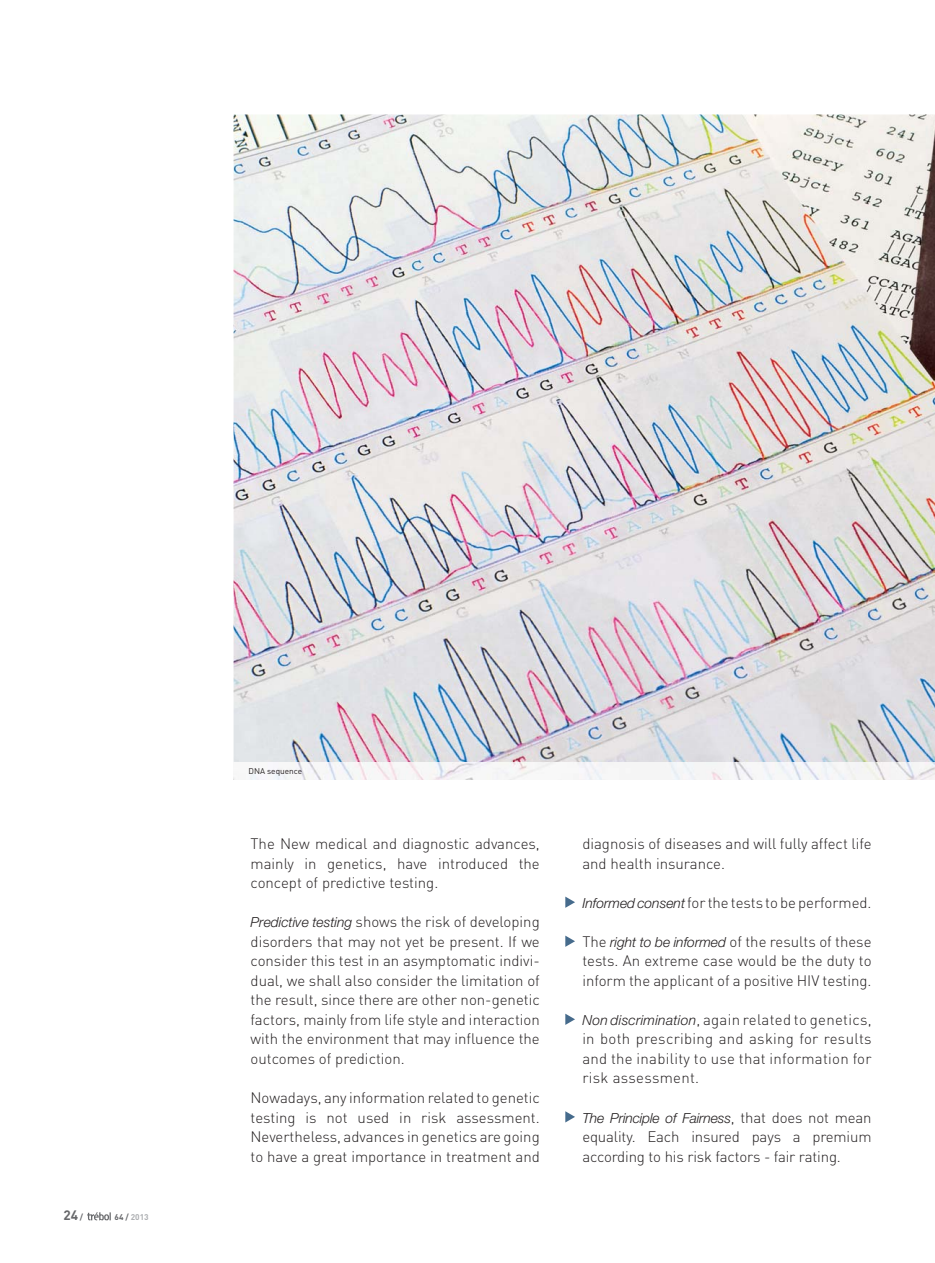
<style>
.page{position:relative;width:935px;height:1263px;background:#fff}
.page>*{position:absolute;margin:0;border:0;box-sizing:border-box;transform-origin:0 0}
.t1{font:300 15px/19.5px "DIN";color:#231f20;text-align:justify}
.t2{font:italic 300 13.8px "Helvetica Neue";letter-spacing:-.01em;color:#231f20}
.t3{font:700 13.5px "DIN";color:#67686b}
.t4{font:8.25px "DIN";color:#231f20}
.t5{font:700 8.25px "DIN";color:#aeb0b3}
.s1{font-size:8.25px}
.s2{color:#67686b}
.s3{font-family:"Helvetica Neue";font-style:italic;font-size:13.8px}
.s4{font-family:"DIN";font-style:normal;font-size:15px}
</style>
<div class="page">
<svg style="left:87px;top:1212px;width:24px;height:8px"></svg>
<svg style="left:565px;top:896px;width:10px;height:11px"></svg>
<svg style="left:565px;top:935px;width:10px;height:11px"></svg>
<svg style="left:565px;top:1013px;width:10px;height:11px"></svg>
<svg style="left:565px;top:1111px;width:10px;height:11px"></svg>
<img style="left:233px;top:114px;width:702px;height:648px">
<img style="left:233px;top:762px;width:702px;height:17px">
<p class="t3" style="left:63px;top:1210px;width:21px">24 <span class="s1">/</span></p>
<p class="t5" style="left:115px;top:1214px;width:36px"><span class="s2">64 /</span> 2013</p>
<p class="t4" style="left:248px;top:767px;width:55px">DNA sequence</p>
<p class="t1" style="left:250px;top:835px;width:291px">The New medical and diagnostic advances, mainly in genetics, have introduced the concept of predictive testing.</p>
<p class="t1" style="left:250px;top:913px;width:291px"><span class="s3">Predictive testing</span> shows the risk of developing disorders that may not yet be present. If we consider this test in an asymptomatic indivi&shy;dual, we shall also consider the limitation of the result, since there are other non-genetic factors, mainly from life style and interaction with the environment that may influence the outcomes of prediction.</p>
<p class="t1" style="left:250px;top:1089px;width:291px">Nowadays, any information related to genetic testing is not used in risk assessment.<br>Nevertheless, advances in genetics are going to have a great importance in treatment and</p>
<p class="t1" style="left:582px;top:835px;width:291px">diagnosis of diseases and will fully affect life and health insurance.</p>
<p class="t1" style="left:582px;top:894px;width:291px"><span class="s3">Informed consent</span> for the tests to be performed.</p>
<p class="t1" style="left:582px;top:933px;width:291px">The <span class="s3">right to be informed</span> of the results of these tests. An extreme case would be the duty to inform the applicant of a positive HIV testing.</p>
<p class="t1" style="left:582px;top:1011px;width:291px"><span class="s3">Non discrimination</span>, again related to genetics, in both prescribing and asking for results and the inability to use that information for risk assessment.</p>
<p class="t2" style="left:582px;top:1112px;width:291px">The Principle of Fairness<span class="s4">, that does not mean</span></p>
<p class="t1" style="left:582px;top:1128px;width:291px">equality. Each insured pays a premium according to his risk factors - fair rating.</p>
</div>
